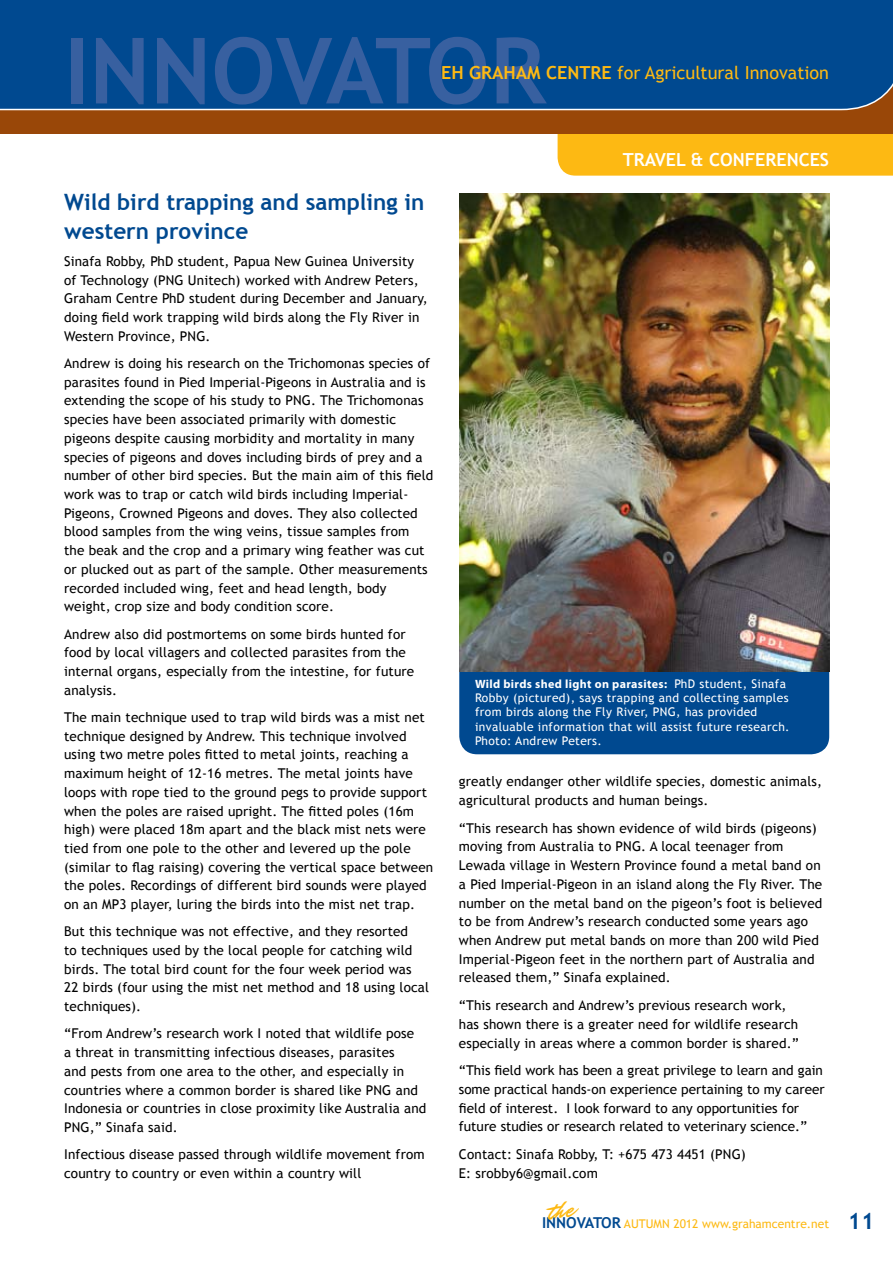
<style>
.page{position:relative;width:893px;height:1263px;background:#fff}
.page>*{position:absolute;margin:0;border:0;box-sizing:border-box;transform-origin:0 0}
.t1{font:700 91.5px "Trebuchet MS";color:#3860a0}
.GC_heading{font:700 22.5px/29px "Trebuchet MS";color:#004990}
.t2{font:18px "Trebuchet MS";color:#fdb913}
.GC_SECTION_HEADERS{font:700 18px "Trebuchet MS";color:#fff}
.GC_Body_text{font:13.5px/18.8px "Trebuchet MS";letter-spacing:.01em;color:#000}
.GC_Captions{font:12px/14.4px "Trebuchet MS";letter-spacing:.03em;color:#fff}
.t3{font:12px "Trebuchet MS";color:#fdb913}
.s1{font-weight:700}
.s2{font-family:"Myriad Pro";font-weight:700}
.s3{font-weight:700;font-size:15px;color:#004990}
</style>
<div class="page">
<div style="left:558px;top:134px;width:335px;height:42px;background:#fdb913"></div>
<div style="left:0;top:0;width:893px;height:134px;background:#994708"></div>
<div style="left:0;top:0;width:893px;height:111px;background:#004990"></div>
<div style="left:459px;top:631px;width:370px;height:123px;background:#004990;border-radius:18px"></div>
<img style="left:459px;top:193px;width:370px;height:478px">
<h1 class="t1" style="left:64px;top:14px;width:483px">INNOVATOR</h1>
<h3 class="t2" style="left:441px;top:62px;width:389px"><span class="s1">EH GRAHAM CENTRE</span> for Agricultural Innovation</h3>
<p class="GC_heading" style="left:64px;top:187px;width:362px">Wild bird trapping and sampling in western province</p>
<p class="GC_Body_text" style="left:64px;top:252px;width:365px">Sinafa Robby, PhD student, Papua New Guinea University of Technology (PNG Unitech) worked with Andrew Peters, Graham Centre PhD student during December and January, doing field work trapping wild birds along the Fly River in Western Province, PNG.</p>
<p class="GC_Body_text" style="left:64px;top:354px;width:371px">Andrew is doing his research on the Trichomonas species of parasites found in Pied Imperial-Pigeons in Australia and is extending the scope of his study to PNG. The Trichomonas species have been associated primarily with domestic pigeons despite causing morbidity and mortality in many species of pigeons and doves including birds of prey and a number of other bird species. But the main aim of this field work was to trap or catch wild birds including Imperial-Pigeons, Crowned Pigeons and doves. They also collected blood samples from the wing veins, tissue samples from<br>the beak and the crop and a primary wing feather was cut or plucked out as part of the sample. Other measurements recorded included wing, feet and head length, body weight, crop size and body condition score.</p>
<p class="GC_Body_text" style="left:64px;top:624px;width:352px">Andrew also did postmortems on some birds hunted for food by local villagers and collected parasites from the internal organs, especially from the intestine, for future analysis.</p>
<p class="GC_Body_text" style="left:64px;top:708px;width:371px">The main technique used to trap wild birds was a mist net technique designed by Andrew. This technique involved using two metre poles fitted to metal joints, reaching a maximum height of 12-16 metres. The metal joints have loops with rope tied to the ground pegs to provide support when the poles are raised upright. The fitted poles (16m high) were placed 18m apart and the black mist nets were tied from one pole to the other and levered up the pole (similar to flag raising) covering the vertical space between the poles. Recordings of different bird sounds were played on an MP3 player, luring the birds into the mist net trap.</p>
<p class="GC_Body_text" style="left:64px;top:922px;width:366px">But this technique was not effective, and they resorted<br>to techniques used by the local people for catching wild birds. The total bird count for the four week period was 22 birds (four using the mist net method and 18 using local techniques).</p>
<p class="GC_Body_text" style="left:64px;top:1024px;width:364px">“From Andrew’s research work I noted that wildlife pose<br>a threat in transmitting infectious diseases, parasites<br>and pests from one area to the other, and especially in countries where a common border is shared like PNG and Indonesia or countries in close proximity like Australia and PNG,” Sinafa said.</p>
<p class="GC_Body_text" style="left:64px;top:1145px;width:362px">Infectious disease passed through wildlife movement from country to country or even within a country will</p>
<p class="GC_SECTION_HEADERS" style="left:623px;top:148px;width:208px">TRAVEL &amp; CONFERENCES</p>
<p class="GC_Captions" style="left:475px;top:676px;width:316px"><span class="s2">Wild birds shed light on parasites:</span> PhD student, Sinafa Robby (pictured), says trapping and collecting samples from birds along the Fly River, PNG, has provided invaluable information that will assist future research.<br>Photo: Andrew Peters.</p>
<p class="GC_Body_text" style="left:459px;top:772px;width:365px">greatly endanger other wildlife species, domestic animals, agricultural products and human beings.</p>
<p class="GC_Body_text" style="left:459px;top:819px;width:365px">“This research has shown evidence of wild birds (pigeons) moving from Australia to PNG. A local teenager from Lewada village in Western Province found a metal band on a Pied Imperial-Pigeon in an island along the Fly River. The number on the metal band on the pigeon’s foot is believed to be from Andrew’s research conducted some years ago when Andrew put metal bands on more than 200 wild Pied Imperial-Pigeon feet in the northern part of Australia and released them,” Sinafa explained.</p>
<p class="GC_Body_text" style="left:459px;top:996px;width:341px">“This research and Andrew’s previous research work, has shown there is a greater need for wildlife research especially in areas where a common border is shared.”</p>
<p class="GC_Body_text" style="left:459px;top:1061px;width:367px">“This field work has been a great privilege to learn and gain some practical hands-on experience pertaining to my career field of interest. I look forward to any opportunities for future studies or research related to veterinary science.”</p>
<p class="GC_Body_text" style="left:459px;top:1145px;width:288px">Contact: Sinafa Robby, T: +675 473 4451 (PNG)<br>E: srobby6@gmail.com</p>
<p class="t3" style="left:542px;top:1216px;width:289px"><span class="s3">INNOVATOR</span> AUTUMN 2012 www.grahamcentre.net</p>
<h2 class="GC_heading" style="left:848px;top:1207px;width:28px">11</h2>
</div>
